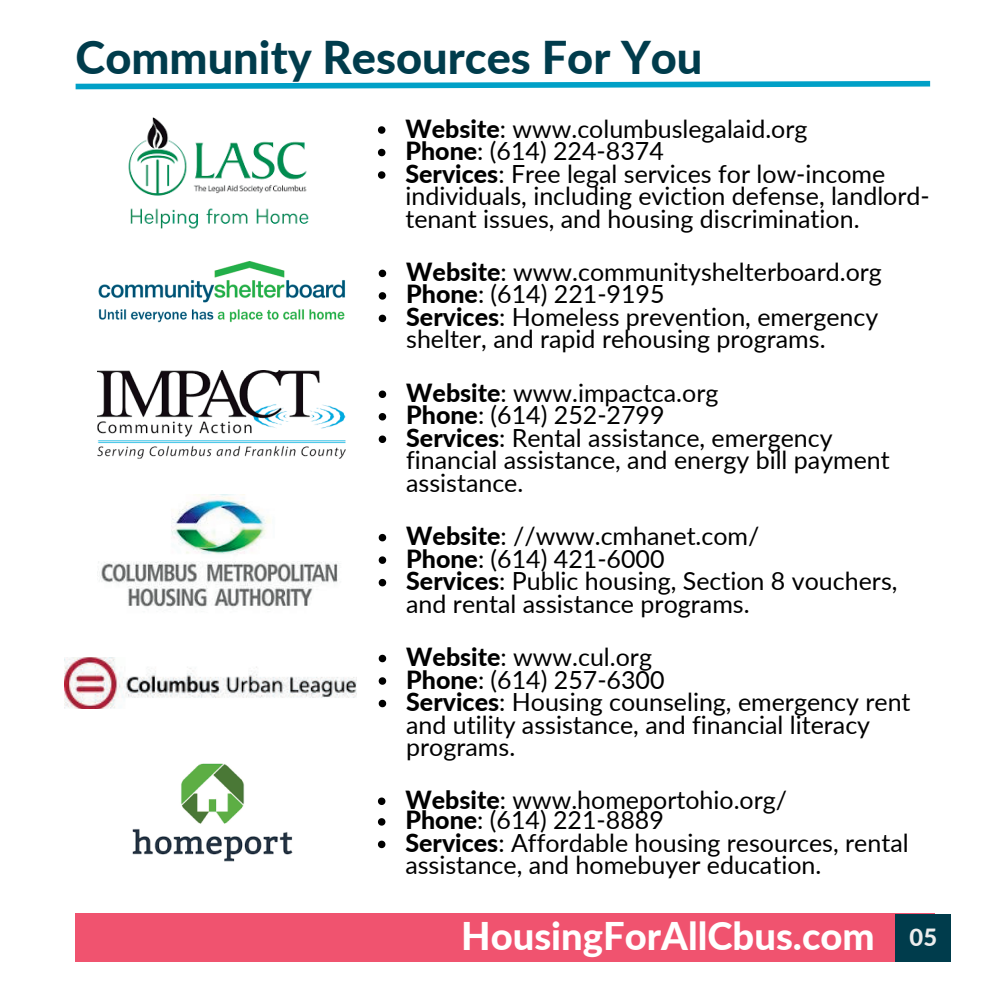
<style>
.page{position:relative;width:990px;height:990px;background:#fff}
.page>*{position:absolute;margin:0;border:0;box-sizing:border-box;transform-origin:0 0}
.t1{font:800 45.25px "Lato";color:#003c4c}
.t2{font:800 38.25px "Lato";color:#fff}
.t3{font:25px/22.5px "Lato";color:#000}
.t4{font:800 23.75px "Lato";color:#ededed}
.s1{font-weight:800}
</style>
<div class="page">
<svg style="left:75px;top:80px;width:856px;height:10px"></svg>
<img style="left:98px;top:261px;width:247px;height:62px">
<img style="left:128px;top:117px;width:181px;height:112px">
<img style="left:98px;top:370px;width:247px;height:89px">
<img style="left:132px;top:763px;width:161px;height:99px">
<img style="left:98px;top:494px;width:240px;height:114px">
<img style="left:64px;top:657px;width:293px;height:51px">
<svg style="left:379px;top:270px;width:7px;height:7px"></svg>
<svg style="left:379px;top:292px;width:7px;height:8px"></svg>
<svg style="left:379px;top:315px;width:7px;height:7px"></svg>
<svg style="left:378px;top:798px;width:7px;height:7px"></svg>
<svg style="left:378px;top:818px;width:7px;height:8px"></svg>
<svg style="left:378px;top:841px;width:7px;height:7px"></svg>
<svg style="left:378px;top:126px;width:7px;height:8px"></svg>
<svg style="left:378px;top:149px;width:7px;height:7px"></svg>
<svg style="left:378px;top:171px;width:7px;height:8px"></svg>
<svg style="left:379px;top:534px;width:7px;height:7px"></svg>
<svg style="left:379px;top:556px;width:7px;height:8px"></svg>
<svg style="left:379px;top:579px;width:7px;height:7px"></svg>
<svg style="left:379px;top:391px;width:7px;height:7px"></svg>
<svg style="left:379px;top:413px;width:7px;height:8px"></svg>
<svg style="left:379px;top:436px;width:7px;height:7px"></svg>
<svg style="left:379px;top:655px;width:7px;height:7px"></svg>
<svg style="left:379px;top:677px;width:7px;height:8px"></svg>
<svg style="left:379px;top:700px;width:7px;height:7px"></svg>
<div style="left:76px;top:913px;width:859px;height:48px;background:#f0536f"></div>
<div style="left:896px;top:914px;width:55px;height:47px;background:#003c4c"></div>
<p class="t1" style="left:76px;top:29px;width:628px">Community Resources For You</p>
<p class="t3" style="left:405px;top:117px;width:404px"><span class="s1">Website</span>: www.columbuslegalaid.org</p>
<p class="t3" style="left:405px;top:139px;width:260px"><span class="s1">Phone</span>: (614) 224-8374</p>
<p class="t3" style="left:405px;top:162px;width:526px"><span class="s1">Services</span>: Free legal services for low-income individuals, including eviction defense, landlord&shy;tenant issues, and housing discrimination.</p>
<p class="t3" style="left:406px;top:260px;width:477px"><span class="s1">Website</span>: www.communityshelterboard.org</p>
<p class="t3" style="left:406px;top:282px;width:260px"><span class="s1">Phone</span>: (614) 221-9195</p>
<p class="t3" style="left:406px;top:305px;width:474px"><span class="s1">Services</span>: Homeless prevention, emergency shelter, and rapid rehousing programs.</p>
<p class="t3" style="left:406px;top:381px;width:314px"><span class="s1">Website</span>: www.impactca.org</p>
<p class="t3" style="left:406px;top:403px;width:260px"><span class="s1">Phone</span>: (614) 252-2799</p>
<p class="t3" style="left:406px;top:426px;width:485px"><span class="s1">Services</span>: Rental assistance, emergency financial assistance, and energy bill payment assistance.</p>
<p class="t3" style="left:406px;top:524px;width:355px"><span class="s1">Website</span>: //www.cmhanet.com/</p>
<p class="t3" style="left:406px;top:547px;width:260px"><span class="s1">Phone</span>: (614) 421-6000</p>
<p class="t3" style="left:406px;top:569px;width:493px"><span class="s1">Services</span>: Public housing, Section 8 vouchers, and rental assistance programs.</p>
<p class="t3" style="left:406px;top:645px;width:247px"><span class="s1">Website</span>: www.cul.org</p>
<p class="t3" style="left:406px;top:668px;width:260px"><span class="s1">Phone</span>: (614) 257-6300</p>
<p class="t3" style="left:406px;top:690px;width:506px"><span class="s1">Services</span>: Housing counseling, emergency rent and utility assistance, and financial literacy programs.</p>
<p class="t3" style="left:405px;top:788px;width:383px"><span class="s1">Website</span>: www.homeportohio.org/</p>
<p class="t3" style="left:405px;top:808px;width:260px"><span class="s1">Phone</span>: (614) 221-8889</p>
<p class="t3" style="left:405px;top:831px;width:505px"><span class="s1">Services</span>: Affordable housing resources, rental assistance, and homebuyer education.</p>
<p class="t2" style="left:461px;top:912px;width:415px">HousingForAllCbus.com</p>
<p class="t4" style="left:910px;top:923px;width:29px">05</p>
</div>
